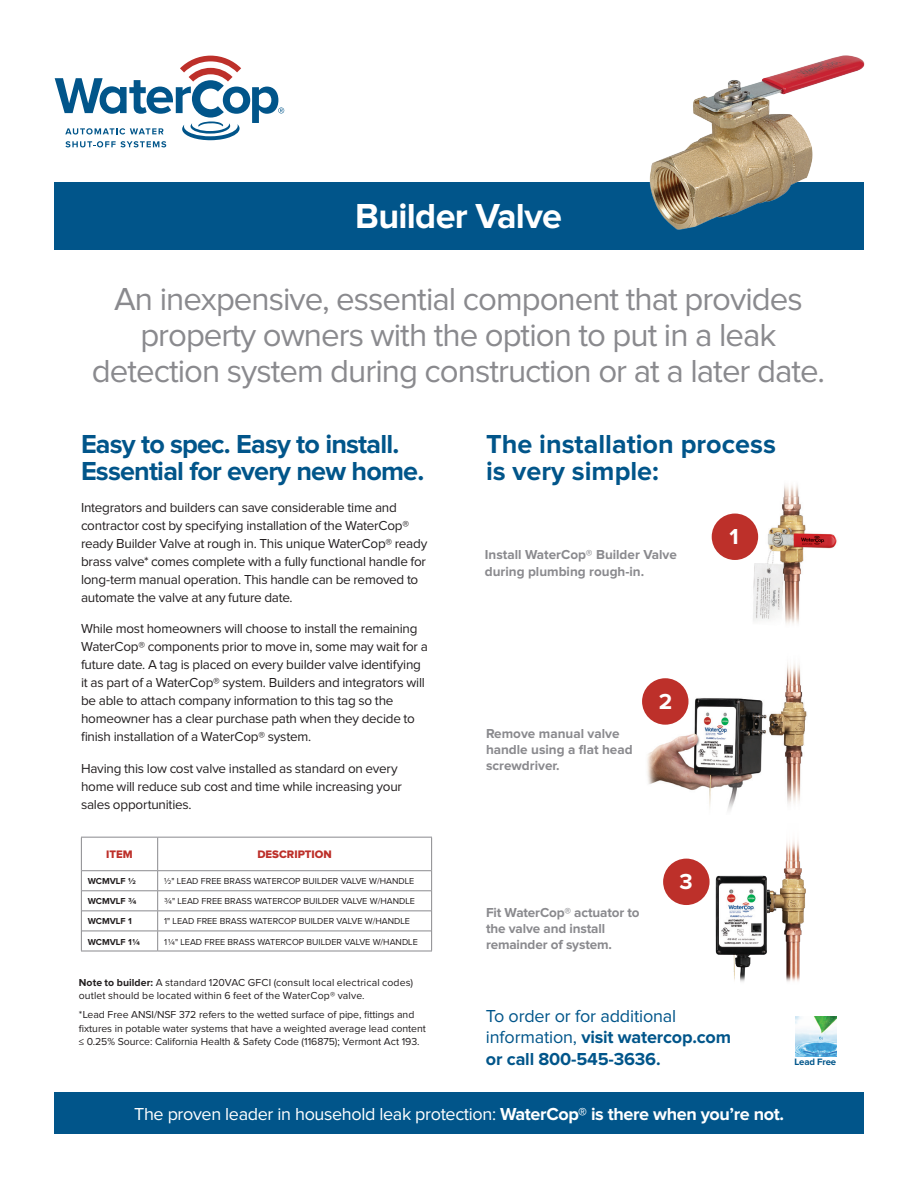
<style>
.page{position:relative;width:918px;height:1188px;background:#fff}
.page>*{position:absolute;margin:0;border:0;box-sizing:border-box;transform-origin:0 0}
.t1{font:700 36px "Proxima Nova";letter-spacing:-.02em;color:#fff}
.t2{font:33px/36px "Proxima Nova";letter-spacing:-.03em;color:#8a8a8e;text-align:center}
.t3{font:700 27px/27px "Proxima Nova";letter-spacing:-.03em;color:#01558a}
.t4{font:700 27px/27px "Proxima Nova";color:#01558a}
.t5{font:700 22.5px "Proxima Nova";color:#fff}
.t6{font:18px "Proxima Nova";letter-spacing:-.02em;color:#fff}
.t7{font:700 18px/21.8px "Proxima Nova";letter-spacing:-.01em;color:#01558a}
.t8{font:13.5px/18px "Proxima Nova";letter-spacing:-.02em;color:#231f20}
.t9{font:700 13.5px/16.2px "Proxima Nova";color:#8a8a8e}
.t10{font:11.25px "Proxima Nova Extrabld";color:#bd302a}
.t11{font:10.5px/13.5px "Proxima Nova";letter-spacing:-.005em;color:#231f20}
.t12{font:700 9.6px "Proxima Nova";letter-spacing:-.02em;color:#01558a}
.t13{font:9px "Proxima Nova";color:#231f20}
.t14{font:700 9px "Proxima Nova";color:#231f20}
.s1{font-weight:700}
.s2{font-weight:400}
</style>
<div class="page">
<img style="left:746px;top:485px;width:91px;height:139px">
<div style="left:712px;top:514px;width:46px;height:46px;background:#bd302a;border-radius:50%"></div>
<img style="left:643px;top:662px;width:164px;height:149px">
<div style="left:642px;top:678px;width:46px;height:47px;background:#bd302a;border-radius:50%"></div>
<img style="left:706px;top:840px;width:100px;height:142px">
<div style="left:663px;top:859px;width:47px;height:46px;background:#bd302a;border-radius:50%"></div>
<svg style="left:55px;top:56px;width:229px;height:91px"></svg>
<hr style="left:81px;top:838px;width:1px;height:33px;background:#8a8a8e">
<hr style="left:81px;top:837px;width:77px;height:1px;background:#8a8a8e">
<hr style="left:157px;top:838px;width:1px;height:32px;background:#8a8a8e">
<hr style="left:158px;top:837px;width:274px;height:1px;background:#8a8a8e">
<hr style="left:431px;top:838px;width:1px;height:33px;background:#8a8a8e">
<svg style="left:81px;top:871px;width:1px;height:80px"></svg>
<hr style="left:82px;top:870px;width:76px;height:1px;background:#8a8a8e">
<hr style="left:82px;top:890px;width:76px;height:1px;background:#8a8a8e">
<hr style="left:82px;top:911px;width:76px;height:1px;background:#8a8a8e">
<hr style="left:82px;top:931px;width:76px;height:1px;background:#8a8a8e">
<hr style="left:81px;top:951px;width:77px;height:1px;background:#8a8a8e">
<svg style="left:157px;top:871px;width:1px;height:80px"></svg>
<hr style="left:158px;top:870px;width:273px;height:1px;background:#8a8a8e">
<svg style="left:431px;top:871px;width:1px;height:80px"></svg>
<hr style="left:158px;top:890px;width:273px;height:1px;background:#8a8a8e">
<hr style="left:158px;top:911px;width:273px;height:1px;background:#8a8a8e">
<hr style="left:158px;top:931px;width:273px;height:1px;background:#8a8a8e">
<hr style="left:158px;top:951px;width:274px;height:1px;background:#8a8a8e">
<div style="left:54px;top:1093px;width:810px;height:41px;background:#01558a"></div>
<div style="left:54px;top:183px;width:810px;height:67px;background:#01558a"></div>
<img style="left:623px;top:55px;width:242px;height:175px">
<img style="left:795px;top:1016px;width:41px;height:41px">
<h1 class="t1" style="left:355px;top:200px;width:208px">Builder Valve</h1>
<h2 class="t2" style="left:92px;top:282px;width:735px">An inexpensive, essential component that provides property owners with the option to put in a leak detection system during construction or at a later date.</h2>
<h3 class="t3" style="left:81px;top:432px;width:345px">Easy to spec. Easy to install.<br>Essential for every new home.</h3>
<p class="t8" style="left:81px;top:499px;width:348px">Integrators and builders can save considerable time and contractor cost by specifying installation of the WaterCop® ready Builder Valve at rough in. This unique WaterCop® ready brass valve* comes complete with a fully functional handle for long-term manual operation. This handle can be removed to automate the valve at any future date.</p>
<p class="t8" style="left:81px;top:620px;width:348px">While most homeowners will choose to install the remaining WaterCop® components prior to move in, some may wait for a future date. A tag is placed on every builder valve identifying it as part of a WaterCop® system. Builders and integrators will be able to attach company information to this tag so the homeowner has a clear purchase path when they decide to finish installation of a WaterCop® system.</p>
<p class="t8" style="left:81px;top:760px;width:322px">Having this low cost valve installed as standard on every home will reduce sub cost and time while increasing your sales opportunities.</p>
<p class="t10" style="left:106px;top:850px;width:28px">ITEM</p>
<p class="t10" style="left:257px;top:850px;width:76px">DESCRIPTION</p>
<p class="t14" style="left:88px;top:877px;width:50px">WCMVLF ½</p>
<p class="t13" style="left:164px;top:877px;width:252px">½" LEAD FREE BRASS WATERCOP BUILDER VALVE W/HANDLE</p>
<p class="t14" style="left:88px;top:897px;width:50px">WCMVLF ¾</p>
<p class="t13" style="left:164px;top:897px;width:252px">¾" LEAD FREE BRASS WATERCOP BUILDER VALVE W/HANDLE</p>
<p class="t14" style="left:88px;top:917px;width:45px">WCMVLF 1</p>
<p class="t13" style="left:164px;top:917px;width:247px">1" LEAD FREE BRASS WATERCOP BUILDER VALVE W/HANDLE</p>
<p class="t14" style="left:88px;top:937px;width:54px">WCMVLF 1¼</p>
<p class="t13" style="left:164px;top:937px;width:255px">1¼" LEAD FREE BRASS WATERCOP BUILDER VALVE W/HANDLE</p>
<p class="t11" style="left:79px;top:976px;width:336px"><span class="s1">Note to builder:</span> A standard 120VAC GFCI (consult local electrical codes) outlet should be located within 6 feet of the WaterCop® valve.</p>
<p class="t11" style="left:79px;top:1008px;width:349px">*Lead Free ANSI/NSF 372 refers to the wetted surface of pipe, fittings and fixtures in potable water systems that have a weighted average lead content ≤ 0.25% Source: California Health &amp; Safety Code (116875); Vermont Act 193.</p>
<h3 class="t4" style="left:486px;top:432px;width:291px">The installation process is very simple:</h3>
<p class="t9" style="left:485px;top:547px;width:193px">Install WaterCop® Builder Valve during plumbing rough-in.</p>
<h3 class="t5" style="left:729px;top:526px;width:11px">1</h3>
<p class="t9" style="left:486px;top:725px;width:148px">Remove manual valve handle using a flat head screwdriver.</p>
<h3 class="t5" style="left:659px;top:691px;width:15px">2</h3>
<p class="t9" style="left:486px;top:905px;width:155px">Fit WaterCop® actuator to the valve and install remainder of system.</p>
<h3 class="t5" style="left:680px;top:871px;width:15px">3</h3>
<h3 class="t7" style="left:486px;top:1006px;width:247px"><span class="s2">To order or for additional information,</span> visit watercop.com or call 800-545-3636.</h3>
<p class="t12" style="left:795px;top:1058px;width:43px">Lead Free</p>
<h3 class="t6" style="left:134px;top:1105px;width:652px">The proven leader in household leak protection: <span class="s1">WaterCop® is there when you’re not.</span></h3>
</div>
